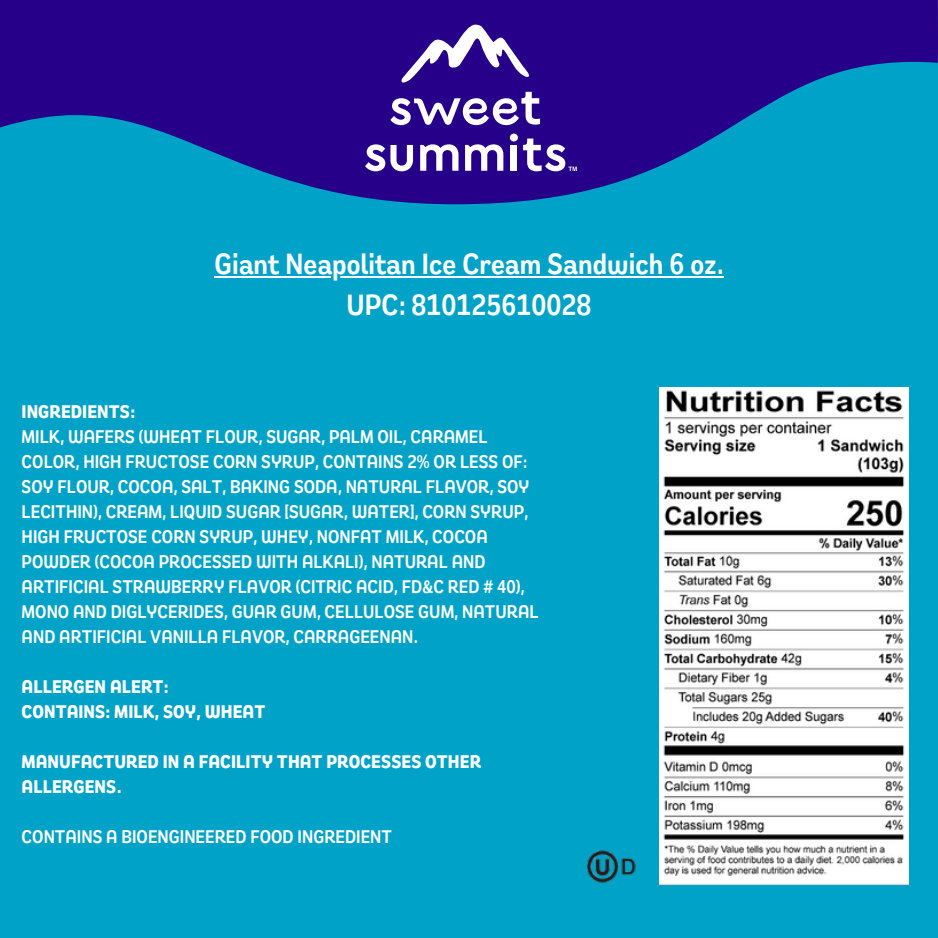
<style>
.page{position:relative;width:938px;height:938px;background:#fff}
.page>*{position:absolute;margin:0;border:0;box-sizing:border-box;transform-origin:0 0}
.t1{font:600 30px "Remora Sans W1";color:#fff}
.t2{font:600 18.75px/25px "Remora Sans W1";color:#fff}
.t3{font:700 18.75px/25px "Remora Sans W1";color:#fff}
</style>
<div class="page">
<div style="left:0;top:0;width:938px;height:937px;background:#00a3c7"></div>
<svg style="left:0;top:0;width:937px;height:204px;fill:#270089"></svg>
<hr style="left:214px;top:276px;width:509px;height:1px;background:#fff">
<img style="left:586px;top:850px;width:50px;height:33px">
<svg style="left:390px;top:92px;width:150px;height:35px;background:#755cb3"></svg>
<svg style="left:365px;top:144px;width:48px;height:27px"></svg>
<div style="left:510px;top:134px;width:8px;height:7px;background:#fff;border-radius:50%"></div>
<div style="left:511px;top:145px;width:6px;height:26px;background:#fff"></div>
<svg style="left:420px;top:144px;width:38px;height:27px"></svg>
<svg style="left:465px;top:144px;width:38px;height:27px"></svg>
<svg style="left:523px;top:138px;width:53px;height:33px;background:#745bb3"></svg>
<svg style="left:400px;top:24px;width:131px;height:61px;background:#5d40a6"></svg>
<img style="left:659px;top:387px;width:249px;height:497px">
<p class="t1" style="left:214px;top:244px;width:510px">Giant Neapolitan Ice Cream Sandwich 6 oz.</p>
<p class="t1" style="left:346px;top:285px;width:246px">UPC: 810125610028</p>
<p class="t3" style="left:22px;top:399px;width:115px">INGREDIENTS:</p>
<p class="t2" style="left:22px;top:423px;width:518px">MILK, WAFERS (WHEAT FLOUR, SUGAR, PALM OIL, CARAMEL COLOR, HIGH FRUCTOSE CORN SYRUP, CONTAINS 2% OR LESS OF:<br>SOY FLOUR, COCOA, SALT, BAKING SODA, NATURAL FLAVOR, SOY LECITHIN), CREAM, LIQUID SUGAR [SUGAR, WATER], CORN SYRUP, HIGH FRUCTOSE CORN SYRUP, WHEY, NONFAT MILK, COCOA POWDER (COCOA PROCESSED WITH ALKALI), NATURAL AND ARTIFICIAL STRAWBERRY FLAVOR (CITRIC ACID, FD&amp;C RED # 40), MONO AND DIGLYCERIDES, GUAR GUM, CELLULOSE GUM, NATURAL AND ARTIFICIAL VANILLA FLAVOR, CARRAGEENAN.</p>
<p class="t3" style="left:22px;top:674px;width:148px">ALLERGEN ALERT:</p>
<p class="t3" style="left:22px;top:699px;width:245px">CONTAINS: MILK, SOY, WHEAT</p>
<p class="t3" style="left:22px;top:749px;width:461px">MANUFACTURED IN A FACILITY THAT PROCESSES OTHER<br>ALLERGENS.</p>
<p class="t2" style="left:22px;top:823px;width:372px">CONTAINS A BIOENGINEERED FOOD INGREDIENT</p>
</div>
